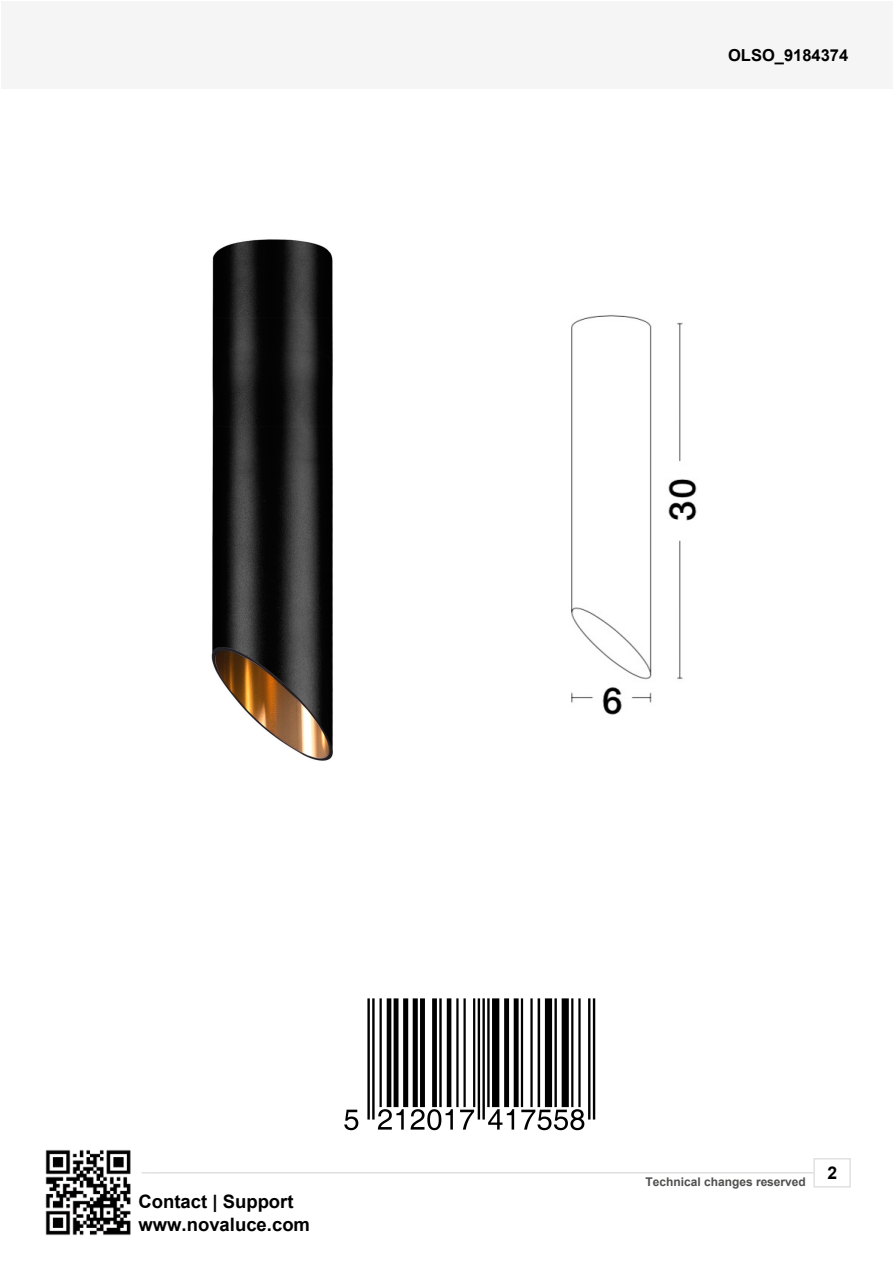
<style>
.page{position:relative;width:893px;height:1263px;background:#fff}
.page>*{position:absolute;margin:0;border:0;box-sizing:border-box;transform-origin:0 0}
.t1{font:700 18.45px/23.1px "Arial";color:#000}
.t2{font:700 17.55px "Arial";color:#000}
.t3{font:700 16.5px "Arial";color:#000}
.t4{font:700 12px "Arial";color:#4f4f4e}
</style>
<div class="page">
<div style="left:1px;top:2px;width:892px;height:87px;background:#f6f5f5"></div>
<hr style="left:142px;top:1172px;width:672px;height:1px;background:#e1e1e1">
<div style="left:813px;top:1158px;width:38px;height:29px;border:2px solid #e1e1e1"></div>
<img style="left:45px;top:1149px;width:86px;height:87px">
<img style="left:571px;top:315px;width:126px;height:400px">
<img style="left:344px;top:998px;width:252px;height:133px">
<img style="left:211px;top:239px;width:122px;height:522px">
<p class="t3" style="left:728px;top:43px;width:122px">OLSO_9184374</p>
<p class="t1" style="left:138px;top:1190px;width:173px">Contact | Support www.novaluce.com</p>
<p class="t4" style="left:646px;top:1173px;width:162px">Technical changes reserved</p>
<p class="t2" style="left:827px;top:1161px;width:11px">2</p>
</div>
